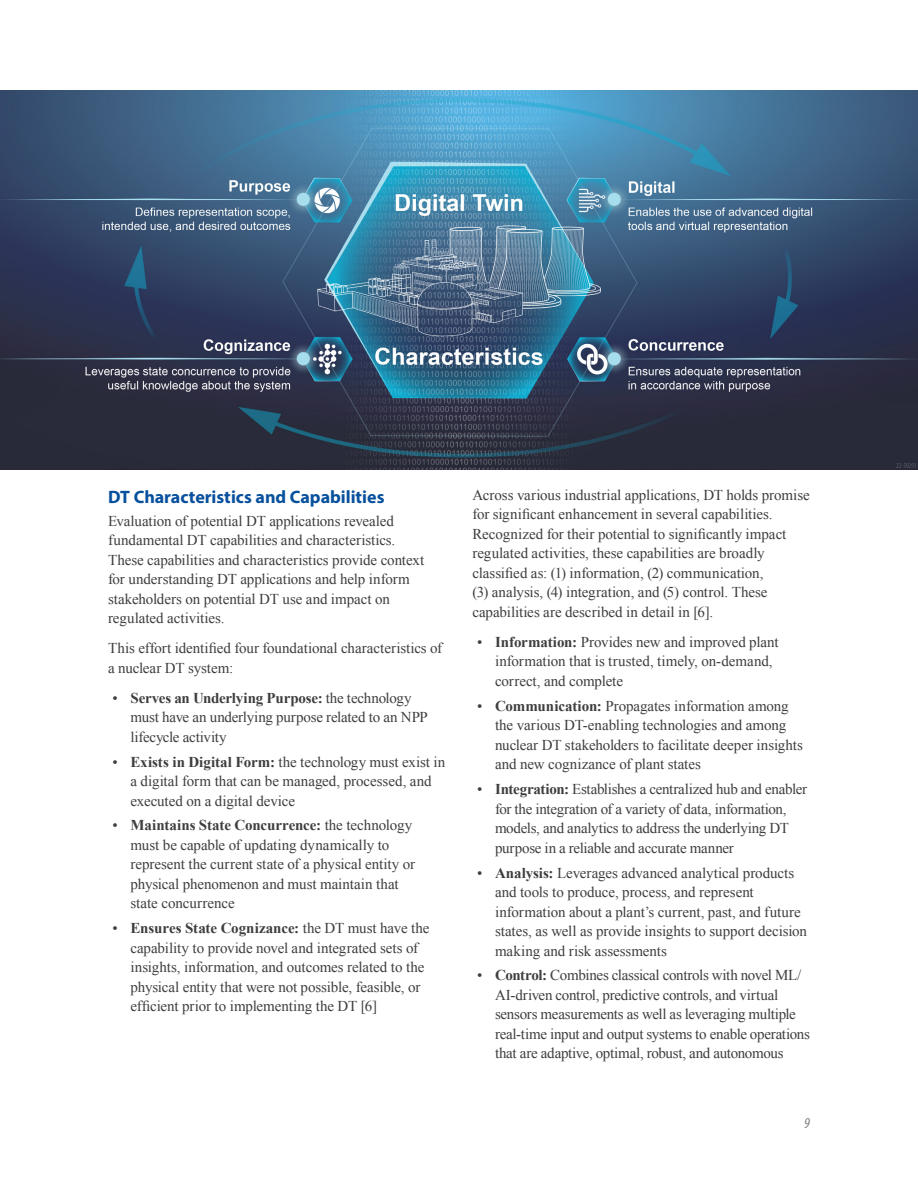
<style>
.page{position:relative;width:918px;height:1188px;background:#fff}
.page>*{position:absolute;margin:0;border:0;box-sizing:border-box;transform-origin:0 0}
.Subheader{font:700 18px "Myriad Pro";color:#07509e}
.Body_copy{font:15px/19.5px "Times New Roman";letter-spacing:-.005em;color:#3e3e3f}
.t1{font:italic condensed 15px "Myriad Pro";color:#7a7c7f}
.s1{font-weight:700}
</style>
<div class="page">
<img style="left:0;top:90px;width:918px;height:379px">
<p class="Subheader" style="left:108px;top:485px;width:278px">DT Characteristics and Capabilities</p>
<p class="Body_copy" style="left:108px;top:511px;width:318px">Evaluation of potential DT applications revealed fundamental DT capabilities and characteristics.<br>These capabilities and characteristics provide context for understanding DT applications and help inform stakeholders on potential DT use and impact on regulated activities.</p>
<p class="Body_copy" style="left:108px;top:638px;width:336px">This effort identified four foundational characteristics of a nuclear DT system:</p>
<p class="Body_copy" style="left:130px;top:688px;width:299px;text-indent:-18px">• <span class="s1">Serves an Underlying Purpose:</span> the technology must have an underlying purpose related to an NPP lifecycle activity</p>
<p class="Body_copy" style="left:130px;top:752px;width:316px;text-indent:-18px">• <span class="s1">Exists in Digital Form:</span> the technology must exist in a digital form that can be managed, processed, and executed on a digital device</p>
<p class="Body_copy" style="left:130px;top:815px;width:286px;text-indent:-18px">• <span class="s1">Maintains State Concurrence:</span> the technology must be capable of updating dynamically to represent the current state of a physical entity or physical phenomenon and must maintain that state concurrence</p>
<p class="Body_copy" style="left:130px;top:918px;width:300px;text-indent:-18px">• <span class="s1">Ensures State Cognizance:</span> the DT must have the capability to provide novel and integrated sets of insights, information, and outcomes related to the physical entity that were not possible, feasible, or efficient prior to implementing the DT [6]</p>
<p class="Body_copy" style="left:472px;top:485px;width:339px">Across various industrial applications, DT holds promise for significant enhancement in several capabilities.<br>Recognized for their potential to significantly impact regulated activities, these capabilities are broadly classified as: (1) information, (2) communication,<br>(3) analysis, (4) integration, and (5) control. These capabilities are described in detail in [6].</p>
<p class="Body_copy" style="left:495px;top:632px;width:285px;text-indent:-18px">• <span class="s1">Information:</span> Provides new and improved plant information that is trusted, timely, on-demand, correct, and complete</p>
<p class="Body_copy" style="left:495px;top:696px;width:309px;text-indent:-18px">• <span class="s1">Communication:</span> Propagates information among the various DT-enabling technologies and among nuclear DT stakeholders to facilitate deeper insights and new cognizance of plant states</p>
<p class="Body_copy" style="left:495px;top:779px;width:314px;text-indent:-18px">• <span class="s1">Integration:</span> Establishes a centralized hub and enabler for the integration of a variety of data, information, models, and analytics to address the underlying DT purpose in a reliable and accurate manner</p>
<p class="Body_copy" style="left:495px;top:863px;width:314px;text-indent:-18px">• <span class="s1">Analysis:</span> Leverages advanced analytical products and tools to produce, process, and represent information about a plant’s current, past, and future states, as well as provide insights to support decision making and risk assessments</p>
<p class="Body_copy" style="left:495px;top:965px;width:317px;text-indent:-18px">• <span class="s1">Control:</span> Combines classical controls with novel ML/ AI-driven control, predictive controls, and virtual sensors measurements as well as leveraging multiple real-time input and output systems to enable operations that are adaptive, optimal, robust, and autonomous</p>
<p class="t1" style="left:804px;top:1114px;width:7px">9</p>
</div>
